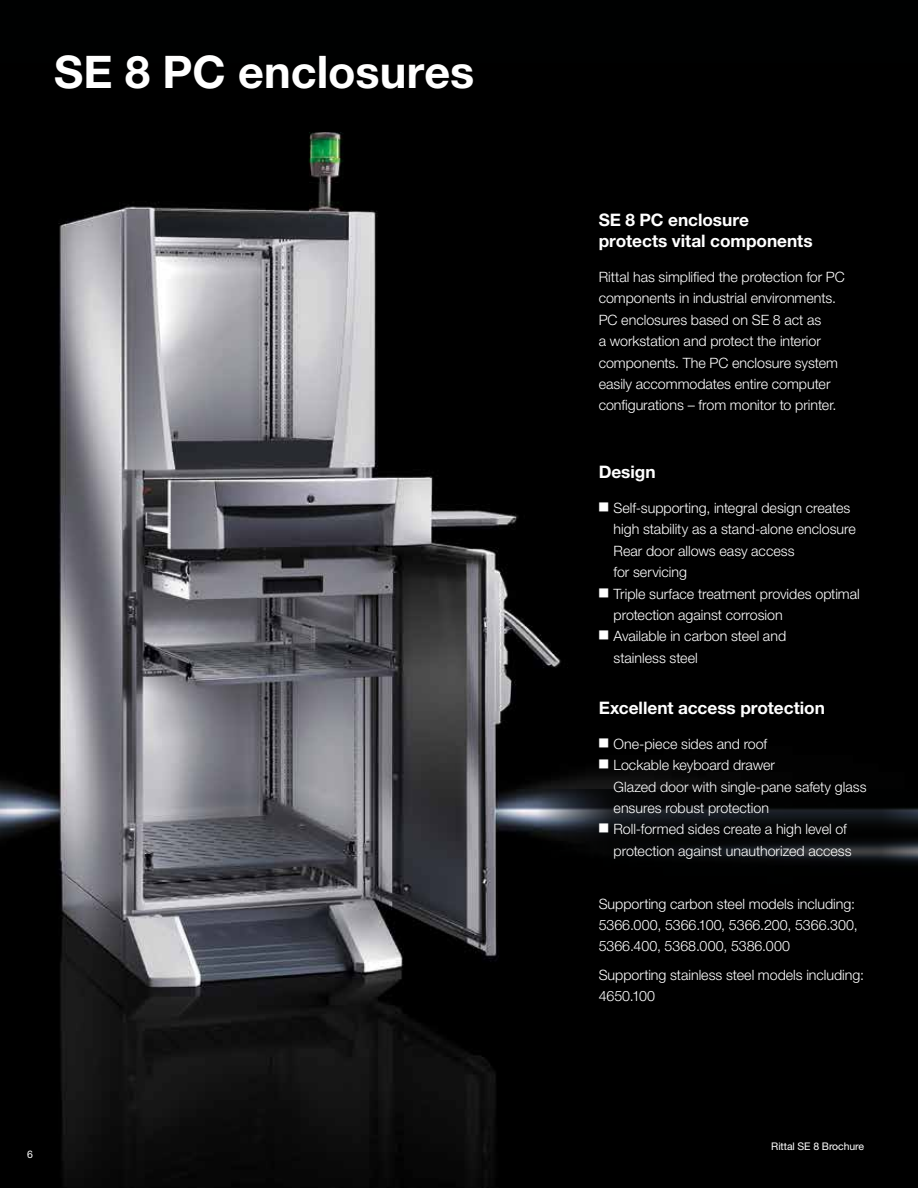
<style>
.page{position:relative;width:918px;height:1188px;background:#000101}
.page>*{position:absolute;margin:0;border:0;box-sizing:border-box;transform-origin:0 0}
.t1{font:700 45px "Neue Helvetica For Rittal";color:#fff}
.t2{font:700 17.25px/21.3px "Neue Helvetica For Rittal";color:#fff}
.t3{font:700 15px "Neue Helvetica For Rittal";color:#fff}
.t4{font:300 14.25px/21.3px "Neue Helvetica For Rittal";color:#fff}
.t5{font:10.5px "Neue Helvetica For Rittal";letter-spacing:-.01em;color:#fff}
.s1{font-weight:400;font-size:10.5px}
.s2{font-size:18px}
</style>
<div class="page">
<img style="left:0;top:132px;width:706px;height:1056px">
<svg style="left:533px;top:789px;width:385px;height:131px"></svg>
<h1 class="t1" style="left:54px;top:45px;width:422px">SE 8 PC enclosures</h1>
<p class="t3" style="left:27px;top:1145px;width:10px">6<span class="s1">6</span></p>
<p class="t2" style="left:599px;top:209px;width:216px">SE 8 PC enclosure protects vital components</p>
<p class="t4" style="left:599px;top:266px;width:248px">Rittal has simplified the protection for PC components in industrial environments.<br>PC enclosures based on SE 8 act as<br>a workstation and protect the interior components. The PC enclosure system easily accommodates entire computer configurations – from monitor to printer.</p>
<p class="t2" style="left:599px;top:461px;width:58px">Design</p>
<p class="t4" style="left:599px;top:497px;width:253px"><span class="s2">◾</span> Self-supporting, integral design creates</p>
<p class="t4" style="left:614px;top:519px;width:244px">high stability as a stand-alone enclosure</p>
<p class="t4" style="left:614px;top:540px;width:183px">Rear door allows easy access</p>
<p class="t4" style="left:614px;top:561px;width:75px">for servicing</p>
<p class="t4" style="left:599px;top:583px;width:263px"><span class="s2">◾</span> Triple surface treatment provides optimal</p>
<p class="t4" style="left:614px;top:604px;width:171px">protection against corrosion</p>
<p class="t4" style="left:599px;top:626px;width:189px"><span class="s2">◾</span> Available in carbon steel and</p>
<p class="t4" style="left:614px;top:647px;width:86px">stainless steel</p>
<p class="t2" style="left:599px;top:697px;width:228px">Excellent access protection</p>
<p class="t4" style="left:599px;top:733px;width:170px"><span class="s2">◾</span> One-piece sides and roof</p>
<p class="t4" style="left:599px;top:755px;width:178px"><span class="s2">◾</span> Lockable keyboard drawer</p>
<p class="t4" style="left:614px;top:776px;width:255px">Glazed door with single-pane safety glass</p>
<p class="t4" style="left:614px;top:797px;width:157px">ensures robust protection</p>
<p class="t4" style="left:599px;top:819px;width:250px"><span class="s2">◾</span> Roll-formed sides create a high level of</p>
<p class="t4" style="left:614px;top:840px;width:240px">protection against unauthorized access</p>
<p class="t4" style="left:599px;top:893px;width:261px">Supporting carbon steel models including:<br>5366.000, 5366.100, 5366.200, 5366.300,<br>5366.400, 5368.000, 5386.000</p>
<p class="t4" style="left:599px;top:964px;width:267px">Supporting stainless steel models including:<br>4650.100</p>
<p class="t5" style="left:771px;top:1140px;width:94px">Rittal SE 8 Brochure</p>
</div>
